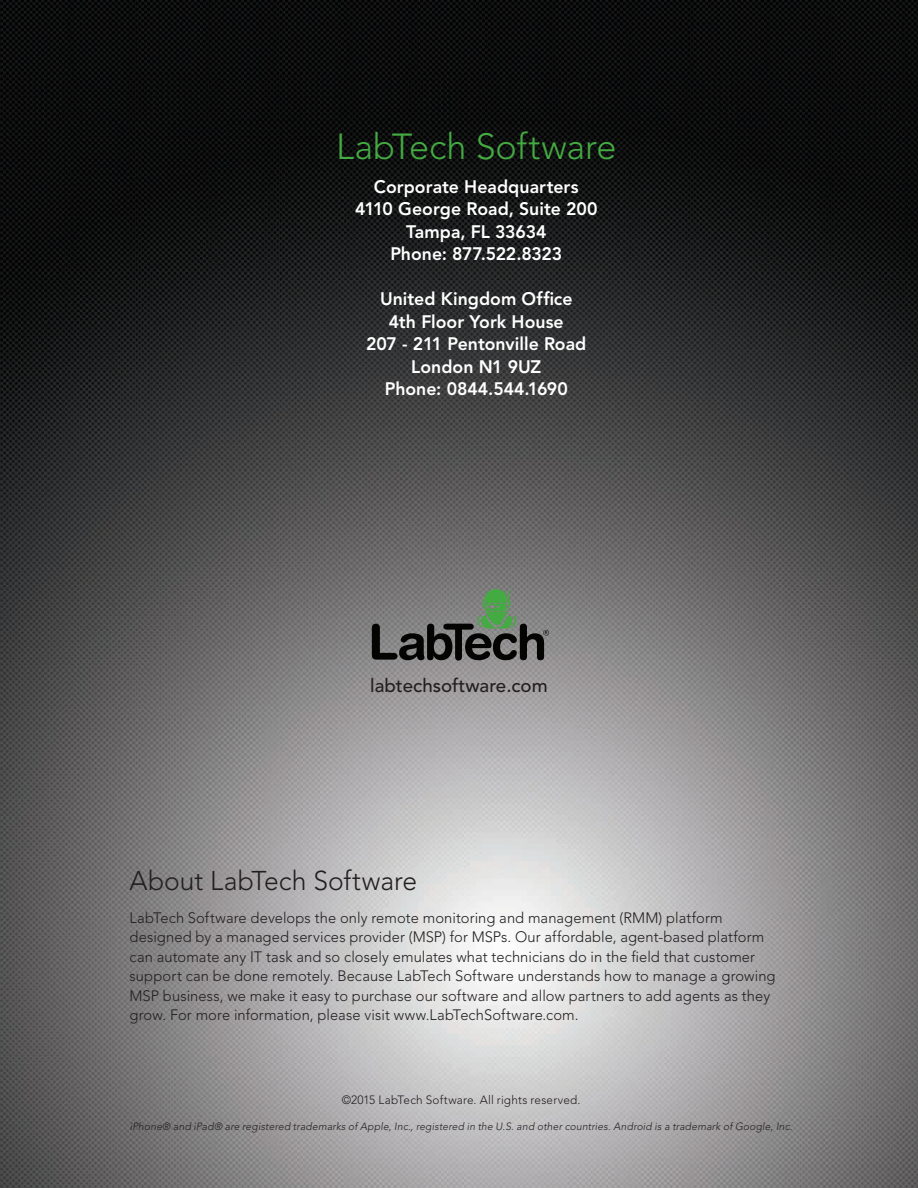
<style>
.page{position:relative;width:918px;height:1188px;background:#fff}
.page>*{position:absolute;margin:0;border:0;box-sizing:border-box;transform-origin:0 0}
.t1{font:300 36px "Avenir";letter-spacing:-.005em;color:#44aa42}
.t2{font:300 27px "Avenir";color:#231f20}
.t3{font:500 18.75px "Avenir";color:#231f20}
.t4{font:800 18px/22.5px "Avenir";color:#fff;text-align:center}
.t5{font:300 15px/19.5px "Avenir";letter-spacing:.005em;color:#231f20}
.t6{font:300 12px "Avenir";letter-spacing:.02em;color:#231f20}
.t7{font:italic 300 10.5px "Avenir";letter-spacing:.02em;color:#231f20}
</style>
<div class="page">
<img style="left:0;top:0;width:918px;height:1188px">
<svg style="left:372px;top:589px;width:177px;height:72px;background:#626761"></svg>
<h1 class="t1" style="left:336px;top:125px;width:282px">LabTech Software</h1>
<p class="t4" style="left:355px;top:175px;width:244px">Corporate Headquarters<br>4110 George Road, Suite 200<br>Tampa, FL 33634<br>Phone: 877.522.8323</p>
<p class="t4" style="left:366px;top:288px;width:222px">United Kingdom Office<br>4th Floor York House<br>207 - 211 Pentonville Road<br>London N1 9UZ<br>Phone: 0844.544.1690</p>
<p class="t3" style="left:370px;top:675px;width:179px">labtechsoftware.com</p>
<h2 class="t2" style="left:130px;top:864px;width:289px">About LabTech Software</h2>
<p class="t5" style="left:130px;top:908px;width:647px">LabTech Software develops the only remote monitoring and management (RMM) platform designed by a managed services provider (MSP) for MSPs. Our affordable, agent-based platform can automate any IT task and so closely emulates what technicians do in the field that customer support can be done remotely. Because LabTech Software understands how to manage a growing MSP business, we make it easy to purchase our software and allow partners to add agents as they grow. For more information, please visit www.LabTechSoftware.com.</p>
<p class="t6" style="left:342px;top:1093px;width:240px">©2015 LabTech Software. All rights reserved.</p>
<p class="t7" style="left:130px;top:1120px;width:664px">iPhone® and iPad® are registered trademarks of Apple, Inc., registered in the U.S. and other countries. Android is a trademark of Google, Inc.</p>
</div>
